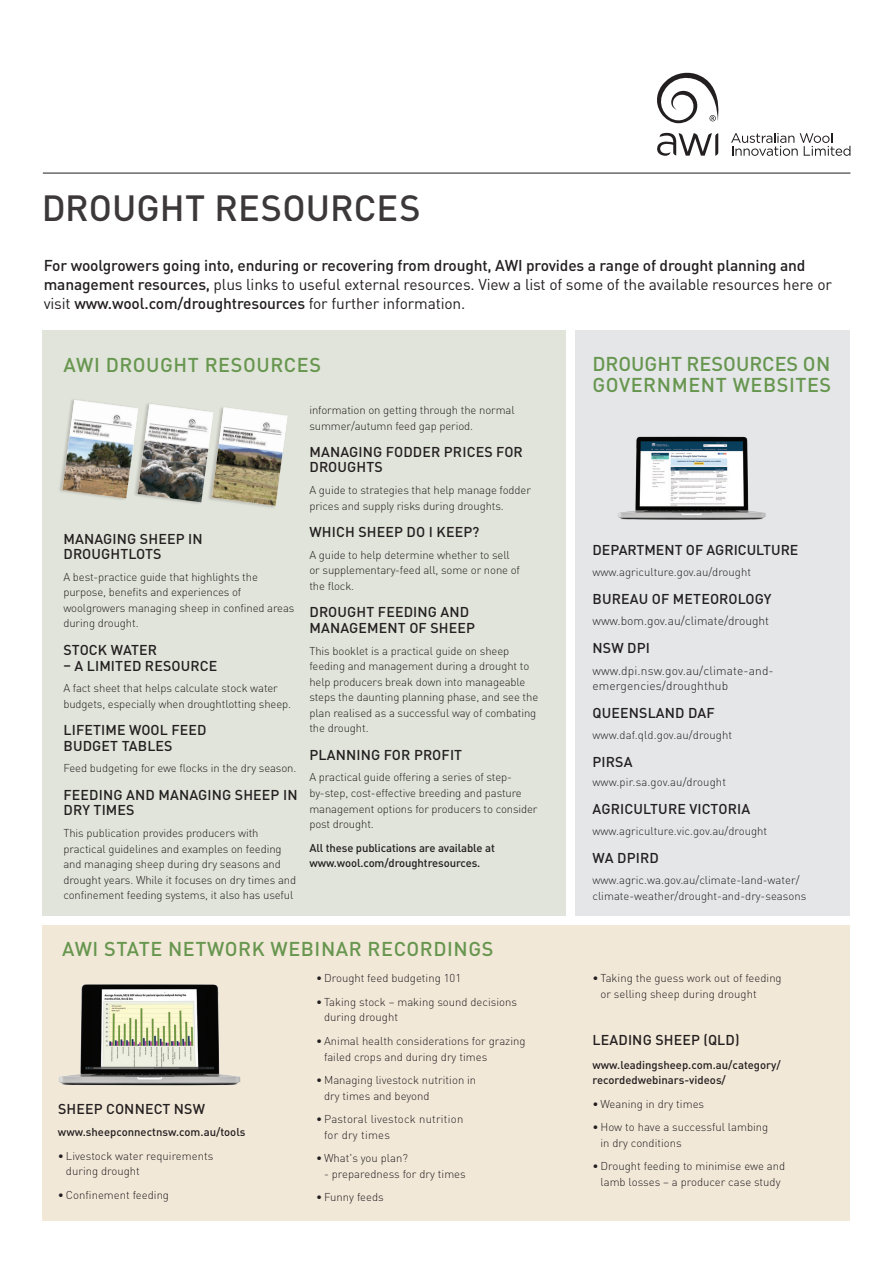
<style>
.page{position:relative;width:893px;height:1263px;background:#fff}
.page>*{position:absolute;margin:0;border:0;box-sizing:border-box;transform-origin:0 0}
.t1{font:500 36px "DINOT";letter-spacing:.005em;color:#231f20}
.H3_Introduction{font:500 19.8px/21.1px "DINOT";letter-spacing:.03em;color:#67964f}
.H3_Introduction-2{font:500 15.6px/18.6px "DINOT";letter-spacing:-.01em;color:#231f20}
.H4_Sub_Heading{font:500 14.1px/15.6px "DINOT";letter-spacing:.01em;color:#231f20}
.BODY_Bullets{font:500 14.1px "DINOT";letter-spacing:.01em;color:#231f20}
.BODY_Bullets-2{font:300 12px/15.6px "DINOT";letter-spacing:.01em;color:#231f20}
.BODY_Bullets-3{font:300 11.25px/15.6px "DINOT";letter-spacing:-.01em;color:#231f20}
.BODY_Bullets-4{font:500 11.25px/15.6px "DINOT";letter-spacing:-.005em;color:#231f20}
.Body{font:300 11.25px/15.6px "DINOT";color:#231f20}
.BODY_Bullets-5{font:300 11.25px/15.6px "DINOT";letter-spacing:.02em;color:#231f20}
.H4_Sub_Heading-2{font:300 11.25px "DINOT";letter-spacing:.01em;color:#231f20}
.BODY_Bullets-6{font:300 11.25px "DINOT";letter-spacing:.01em;color:#231f20}
.s1{font-weight:400}
</style>
<div class="page">
<div style="left:43px;top:925px;width:807px;height:295px;background:#f2e8d8"></div>
<div style="left:575px;top:331px;width:275px;height:585px;background:#e4e6e8"></div>
<div style="left:43px;top:331px;width:523px;height:585px;background:#e1e4da"></div>
<div style="left:207px;top:406px;width:80px;height:103px;background:#231f20;opacity:.2"></div>
<div style="left:58px;top:398px;width:80px;height:104px;background:#231f20;opacity:.2"></div>
<img style="left:62px;top:403px;width:225px;height:103px">
<img style="left:62px;top:400px;width:76px;height:98px">
<img style="left:59px;top:984px;width:182px;height:101px">
<img style="left:618px;top:436px;width:148px;height:84px">
<svg style="left:731px;top:133px;width:119px;height:23px"></svg>
<svg style="left:657px;top:133px;width:61px;height:23px"></svg>
<svg style="left:657px;top:73px;width:62px;height:51px"></svg>
<hr style="left:43px;top:173px;width:807px;height:1px;background:#231f20">
<h1 class="t1" style="left:41px;top:185px;width:381px">DROUGHT RESOURCES</h1>
<p class="H3_Introduction-2" style="left:44px;top:256px;width:790px">For woolgrowers going into, enduring or recovering from drought, AWI provides a range of drought planning and management resources, <span class="s1">plus links to useful external resources. View a list of some of the available resources here or visit</span> www.wool.com/droughtresources <span class="s1">for further information.</span></p>
<p class="H3_Introduction" style="left:64px;top:354px;width:259px">AWI DROUGHT RESOURCES</p>
<p class="H4_Sub_Heading" style="left:63px;top:530px;width:141px">MANAGING SHEEP IN<br>DROUGHTLOTS</p>
<p class="BODY_Bullets-3" style="left:63px;top:569px;width:233px">A best-practice guide that highlights the purpose, benefits and experiences of woolgrowers managing sheep in confined areas during drought.</p>
<p class="H4_Sub_Heading" style="left:63px;top:642px;width:95px">STOCK WATER</p>
<p class="H4_Sub_Heading" style="left:63px;top:657px;width:155px">– A LIMITED RESOURCE</p>
<p class="BODY_Bullets-3" style="left:63px;top:680px;width:229px">A fact sheet that helps calculate stock water budgets, especially when droughtlotting sheep.</p>
<p class="H4_Sub_Heading" style="left:63px;top:722px;width:145px">LIFETIME WOOL FEED<br>BUDGET TABLES</p>
<p class="BODY_Bullets-3" style="left:63px;top:760px;width:235px">Feed budgeting for ewe flocks in the dry season.</p>
<p class="H4_Sub_Heading" style="left:63px;top:787px;width:236px">FEEDING AND MANAGING SHEEP IN<br>DRY TIMES</p>
<p class="BODY_Bullets-3" style="left:63px;top:825px;width:234px">This publication provides producers with practical guidelines and examples on feeding and managing sheep during dry seasons and drought years. While it focuses on dry times and confinement feeding systems, it also has useful</p>
<p class="BODY_Bullets-3" style="left:309px;top:402px;width:207px">information on getting through the normal summer/autumn feed gap period.</p>
<p class="H4_Sub_Heading" style="left:309px;top:444px;width:215px">MANAGING FODDER PRICES FOR<br>DROUGHTS</p>
<p class="BODY_Bullets-3" style="left:309px;top:482px;width:223px">A guide to strategies that help manage fodder prices and supply risks during droughts.</p>
<p class="H4_Sub_Heading" style="left:309px;top:524px;width:172px">WHICH SHEEP DO I KEEP?</p>
<p class="BODY_Bullets-3" style="left:309px;top:547px;width:212px">A guide to help determine whether to sell or supplementary-feed all, some or none of the flock.</p>
<p class="H4_Sub_Heading" style="left:309px;top:604px;width:167px">DROUGHT FEEDING AND<br>MANAGEMENT OF SHEEP</p>
<p class="BODY_Bullets-3" style="left:309px;top:643px;width:230px">This booklet is a practical guide on sheep feeding and management during a drought to help producers break down into manageable steps the daunting planning phase, and see the plan realised as a successful way of combating the drought.</p>
<p class="H4_Sub_Heading" style="left:309px;top:747px;width:154px">PLANNING FOR PROFIT</p>
<p class="BODY_Bullets-3" style="left:309px;top:769px;width:230px">A practical guide offering a series of step&shy;by-step, cost-effective breeding and pasture management options for producers to consider post drought.</p>
<p class="BODY_Bullets-4" style="left:309px;top:839px;width:187px">All these publications are available at www.wool.com/droughtresources.</p>
<p class="H3_Introduction" style="left:62px;top:938px;width:433px">AWI STATE NETWORK WEBINAR RECORDINGS</p>
<p class="H4_Sub_Heading" style="left:58px;top:1101px;width:149px">SHEEP CONNECT NSW</p>
<p class="BODY_Bullets-4" style="left:58px;top:1124px;width:189px">www.sheepconnectnsw.com.au/tools</p>
<p class="BODY_Bullets-3" style="left:66px;top:1147px;width:149px;text-indent:-8px">• Livestock water requirements during drought</p>
<p class="BODY_Bullets-3" style="left:58px;top:1187px;width:113px">• Confinement feeding</p>
<p class="BODY_Bullets-3" style="left:316px;top:970px;width:147px">• Drought feed budgeting 101</p>
<p class="BODY_Bullets-3" style="left:324px;top:994px;width:194px;text-indent:-8px">• Taking stock – making sound decisions during drought</p>
<p class="BODY_Bullets-3" style="left:324px;top:1033px;width:203px;text-indent:-8px">• Animal health considerations for grazing failed crops and during dry times</p>
<p class="BODY_Bullets-3" style="left:324px;top:1072px;width:154px;text-indent:-8px">• Managing livestock nutrition in dry times and beyond</p>
<p class="BODY_Bullets-5" style="left:324px;top:1111px;width:141px;text-indent:-8px">• Pastoral livestock nutrition for dry times</p>
<p class="BODY_Bullets-3" style="left:316px;top:1150px;width:93px">• What's you plan?</p>
<p class="BODY_Bullets-3" style="left:324px;top:1166px;width:143px">- preparedness for dry times</p>
<p class="BODY_Bullets-3" style="left:316px;top:1189px;width:69px">• Funny feeds</p>
<p class="H3_Introduction" style="left:592px;top:353px;width:240px">DROUGHT RESOURCES ON<br>GOVERNMENT WEBSITES</p>
<p class="H4_Sub_Heading" style="left:593px;top:541px;width:207px">DEPARTMENT OF AGRICULTURE</p>
<p class="BODY_Bullets-3" style="left:592px;top:564px;width:160px">www.agriculture.gov.au/drought</p>
<p class="H4_Sub_Heading" style="left:593px;top:591px;width:181px">BUREAU OF METEOROLOGY</p>
<p class="BODY_Bullets-2" style="left:592px;top:613px;width:178px">www.bom.gov.au/climate/drought</p>
<p class="H4_Sub_Heading" style="left:593px;top:640px;width:59px">NSW DPI</p>
<p class="BODY_Bullets-2" style="left:592px;top:662px;width:183px">www.dpi.nsw.gov.au/climate-and&shy;emergencies/droughthub</p>
<p class="H4_Sub_Heading" style="left:593px;top:704px;width:124px">QUEENSLAND DAF</p>
<p class="H4_Sub_Heading-2" style="left:592px;top:728px;width:141px">www.daf.qld.gov.au/drought</p>
<p class="BODY_Bullets" style="left:593px;top:752px;width:42px">PIRSA</p>
<p class="BODY_Bullets-6" style="left:592px;top:775px;width:135px">www.pir.sa.gov.au/drought</p>
<p class="H4_Sub_Heading" style="left:593px;top:800px;width:159px">AGRICULTURE VICTORIA</p>
<p class="BODY_Bullets-3" style="left:592px;top:823px;width:176px">www.agriculture.vic.gov.au/drought</p>
<p class="H4_Sub_Heading" style="left:593px;top:850px;width:68px">WA DPIRD</p>
<p class="Body" style="left:592px;top:872px;width:215px">www.agric.wa.gov.au/climate-land-water/ climate-weather/drought-and-dry-seasons</p>
<p class="BODY_Bullets-3" style="left:600px;top:970px;width:183px;text-indent:-8px">• Taking the guess work out of feeding or selling sheep during drought</p>
<p class="BODY_Bullets" style="left:593px;top:1031px;width:148px">LEADING SHEEP (QLD)</p>
<p class="BODY_Bullets-4" style="left:592px;top:1056px;width:190px">www.leadingsheep.com.au/category/ recordedwebinars-videos/</p>
<p class="BODY_Bullets-3" style="left:592px;top:1096px;width:113px">• Weaning in dry times</p>
<p class="BODY_Bullets-3" style="left:600px;top:1119px;width:169px;text-indent:-8px">• How to have a successful lambing in dry conditions</p>
<p class="BODY_Bullets-3" style="left:592px;top:1158px;width:194px;text-align:center">• Drought feeding to minimise ewe and lamb losses – a producer case study</p>
</div>
